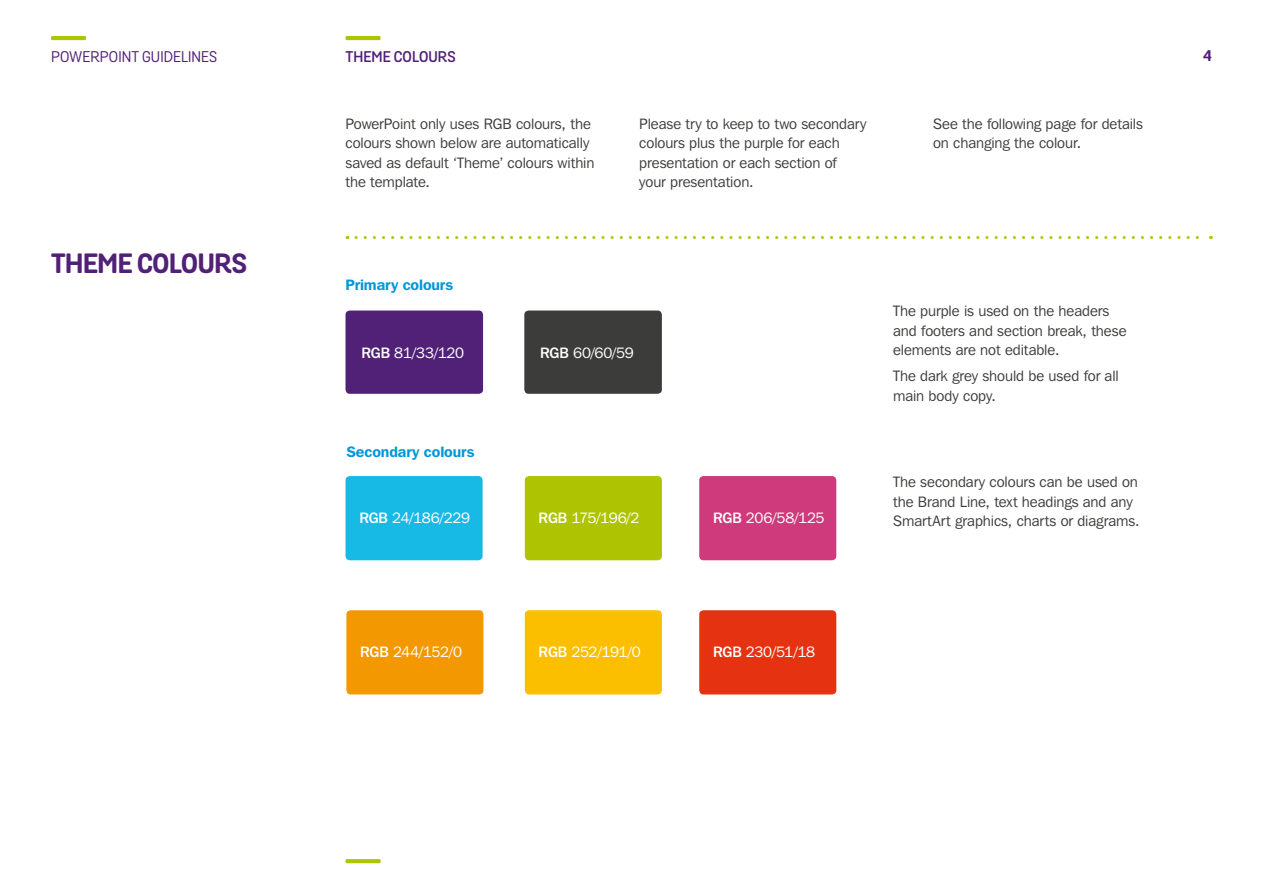
<style>
.page{position:relative;width:1263px;height:893px;background:#fff}
.page>*{position:absolute;margin:0;border:0;box-sizing:border-box;transform-origin:0 0}
.t1{font:700 27px "Grota Sans Alt Rounded";letter-spacing:-.015em;color:#512177}
.t2{font:15px/19.5px "Franklin Gothic IT Cby BT";letter-spacing:-.005em;color:#3c3c3b}
.t3{font:15px "Franklin Gothic IT Cby BT";letter-spacing:-.02em;color:#fff}
.t4{font:600 15px "Franklin Gothic IT Cby BT";letter-spacing:-.005em;color:#0097d8}
.t5{font:15px "Grota Sans Alt Rounded";letter-spacing:.005em;color:#512177}
.t6{font:600 15px "Grota Sans Alt Rounded";letter-spacing:.005em;color:#512177}
.t7{font:700 15px "Grota Sans Alt Rounded";color:#512177}
.s1{font-weight:500}
</style>
<div class="page">
<svg style="left:356px;top:236px;width:855px;height:3px"></svg>
<hr style="left:51px;top:36px;width:35px;height:4px;background:#aec402">
<svg style="left:345px;top:859px;width:36px;height:4px"></svg>
<div style="left:345px;top:311px;width:138px;height:83px;background:#512177;border-radius:4px"></div>
<div style="left:345px;top:476px;width:138px;height:84px;background:#17bae5;border-radius:4px"></div>
<div style="left:525px;top:476px;width:137px;height:84px;background:#aec402;border-radius:4px"></div>
<div style="left:699px;top:476px;width:137px;height:84px;background:#ce3a7c;border-radius:4px"></div>
<div style="left:346px;top:610px;width:137px;height:84px;background:#f49800;border-radius:4px"></div>
<div style="left:525px;top:610px;width:137px;height:84px;background:#fcbf00;border-radius:4px"></div>
<div style="left:699px;top:610px;width:137px;height:84px;background:#e53312;border-radius:4px"></div>
<div style="left:524px;top:311px;width:138px;height:83px;background:#3c3c3b;border-radius:4px"></div>
<hr style="left:345px;top:36px;width:36px;height:4px;background:#aec402">
<p class="t5" style="left:51px;top:48px;width:168px">POWERPOINT GUIDELINES</p>
<p class="t7" style="left:1203px;top:46px;width:10px">4</p>
<p class="t6" style="left:345px;top:47px;width:112px">THEME COLOURS</p>
<h1 class="t1" style="left:51px;top:246px;width:197px">THEME COLOURS</h1>
<p class="t2" style="left:345px;top:114px;width:250px">PowerPoint only uses RGB colours, the colours shown below are automatically saved as default ‘Theme’ colours within the template.</p>
<p class="t2" style="left:639px;top:114px;width:229px">Please try to keep to two secondary colours plus the purple for each presentation or each section of your presentation.</p>
<p class="t2" style="left:933px;top:114px;width:211px">See the following page for details on changing the colour.</p>
<p class="t4" style="left:345px;top:275px;width:109px">Primary colours</p>
<p class="t3" style="left:361px;top:344px;width:104px"><span class="s1">RGB</span> 81/33/120</p>
<p class="t3" style="left:540px;top:344px;width:95px"><span class="s1">RGB</span> 60/60/59</p>
<p class="t4" style="left:346px;top:442px;width:130px">Secondary colours</p>
<p class="t3" style="left:359px;top:508px;width:112px"><span class="s1">RGB</span> 24/186/229</p>
<p class="t3" style="left:713px;top:508px;width:113px"><span class="s1">RGB</span> 206/58/125</p>
<p class="t3" style="left:539px;top:508px;width:102px"><span class="s1">RGB</span> 175/196/2</p>
<p class="t3" style="left:360px;top:642px;width:103px"><span class="s1">RGB</span> 244/152/0</p>
<p class="t3" style="left:539px;top:642px;width:104px"><span class="s1">RGB</span> 252/191/0</p>
<p class="t3" style="left:713px;top:642px;width:104px"><span class="s1">RGB</span> 230/51/18</p>
<p class="t2" style="left:893px;top:301px;width:235px">The purple is used on the headers and footers and section break, these elements are not editable.</p>
<p class="t2" style="left:893px;top:366px;width:227px">The dark grey should be used for all main body copy.</p>
<p class="t2" style="left:893px;top:472px;width:248px">The secondary colours can be used on the Brand Line, text headings and any<br>SmartArt graphics, charts or diagrams.</p>
</div>
